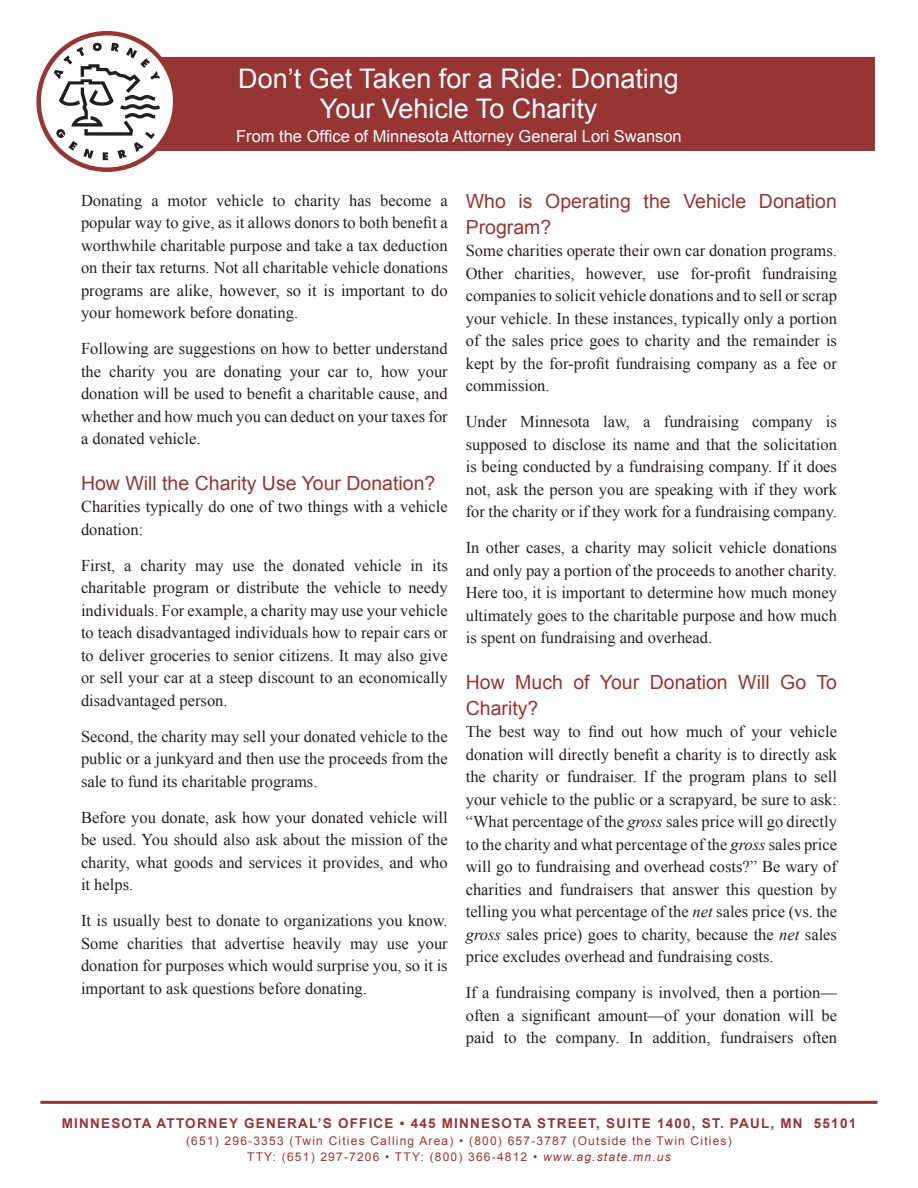
<style>
.page{position:relative;width:918px;height:1188px;background:#fff}
.page>*{position:absolute;margin:0;border:0;box-sizing:border-box;transform-origin:0 0}
.h1{font:27px/30px "Arial";color:#fff;text-align:center}
.h4{font:19.5px/25.5px "Arial";color:#963534}
.p{font:19.5px/25.5px "Arial";color:#963534}
.p-2{font:16.5px/22.5px "Times New Roman";color:#231f20;text-align:justify}
.p_1{font:16.5px/22.5px "Times New Roman";color:#231f20;text-align:justify}
.t1{font:16.5px "Arial";color:#fff}
.t2{font:700 13.5px "Arial";letter-spacing:.09em;color:#963534}
.t3{font:12px/16.5px "Arial";letter-spacing:.1em;color:#963534;text-align:center}
.s1{font-style:italic}
</style>
<div class="page">
<hr style="left:40px;top:1101px;width:837px;height:3px;background:#963534">
<div style="left:60px;top:57px;width:815px;height:93px;background:#963534"></div>
<svg style="left:39px;top:33px;width:136px;height:137px"></svg>
<svg style="left:54px;top:43px;width:106px;height:117px"></svg>
<div style="left:36px;top:31px;width:141px;height:141px;border:4px solid #963534;border-radius:50%"></div>
<p class="h1" style="left:238px;top:64px;width:442px">Don’t Get Taken for a Ride: Donating<br>Your Vehicle To Charity</p>
<p class="t1" style="left:236px;top:125px;width:447px">From the Office of Minnesota Attorney General Lori Swanson</p>
<p class="p-2" style="left:81px;top:189px;width:368px">Donating a motor vehicle to charity has become a popular way to give, as it allows donors to both benefit a worthwhile charitable purpose and take a tax deduction on their tax returns. Not all charitable vehicle donations programs are alike, however, so it is important to do your homework before donating.</p>
<p class="p-2" style="left:81px;top:337px;width:368px">Following are suggestions on how to better understand the charity you are donating your car to, how your donation will be used to benefit a charitable cause, and whether and how much you can deduct on your taxes for a donated vehicle.</p>
<p class="h4" style="left:81px;top:471px;width:356px">How Will the Charity Use Your Donation?</p>
<p class="p_1" style="left:81px;top:495px;width:368px">Charities typically do one of two things with a vehicle donation:</p>
<p class="p-2" style="left:81px;top:554px;width:368px">First, a charity may use the donated vehicle in its charitable program or distribute the vehicle to needy individuals. For example, a charity may use your vehicle to teach disadvantaged individuals how to repair cars or to deliver groceries to senior citizens. It may also give or sell your car at a steep discount to an economically disadvantaged person.</p>
<p class="p-2" style="left:81px;top:725px;width:368px">Second, the charity may sell your donated vehicle to the public or a junkyard and then use the proceeds from the sale to fund its charitable programs.</p>
<p class="p-2" style="left:81px;top:806px;width:368px">Before you donate, ask how your donated vehicle will be used. You should also ask about the mission of the charity, what goods and services it provides, and who it helps.</p>
<p class="p-2" style="left:81px;top:909px;width:368px">It is usually best to donate to organizations you know.<br>Some charities that advertise heavily may use your donation for purposes which would surprise you, so it is important to ask questions before donating.</p>
<p class="h4" style="left:466px;top:189px;width:373px">Who is Operating the Vehicle Donation<br>Program?</p>
<p class="p_1" style="left:466px;top:239px;width:373px">Some charities operate their own car donation programs.<br>Other charities, however, use for-profit fundraising companies to solicit vehicle donations and to sell or scrap your vehicle. In these instances, typically only a portion of the sales price goes to charity and the remainder is kept by the for-profit fundraising company as a fee or commission.</p>
<p class="p-2" style="left:466px;top:410px;width:373px">Under Minnesota law, a fundraising company is supposed to disclose its name and that the solicitation is being conducted by a fundraising company. If it does not, ask the person you are speaking with if they work for the charity or if they work for a fundraising company.</p>
<p class="p-2" style="left:466px;top:536px;width:373px">In other cases, a charity may solicit vehicle donations and only pay a portion of the proceeds to another charity.<br>Here too, it is important to determine how much money ultimately goes to the charitable purpose and how much is spent on fundraising and overhead.</p>
<p class="p" style="left:466px;top:670px;width:373px">How Much of Your Donation Will Go To<br>Charity?</p>
<p class="p_1" style="left:466px;top:720px;width:373px">The best way to find out how much of your vehicle donation will directly benefit a charity is to directly ask the charity or fundraiser. If the program plans to sell your vehicle to the public or a scrapyard, be sure to ask: “What percentage of the <span class="s1">gross</span> sales price will go directly to the charity and what percentage of the <span class="s1">gross</span> sales price will go to fundraising and overhead costs?” Be wary of charities and fundraisers that answer this question by telling you what percentage of the <span class="s1">net</span> sales price (vs. the <span class="s1">gross</span> sales price) goes to charity, because the <span class="s1">net</span> sales price excludes overhead and fundraising costs.</p>
<p class="p-2" style="left:466px;top:981px;width:373px">If a fundraising company is involved, then a portion— often a significant amount—of your donation will be paid to the company. In addition, fundraisers often</p>
<p class="t2" style="left:62px;top:1115px;width:796px">MINNESOTA ATTORNEY GENERAL’S OFFICE • 445 MINNESOTA STREET, SUITE 1400, ST. PAUL, MN 55101</p>
<p class="t3" style="left:186px;top:1133px;width:547px">(651) 296-3353 (Twin Cities Calling Area) • (800) 657-3787 (Outside the Twin Cities)<br>TTY: (651) 297-7206 • TTY: (800) 366-4812 • <span class="s1">www.ag.state.mn.us</span></p>
</div>
